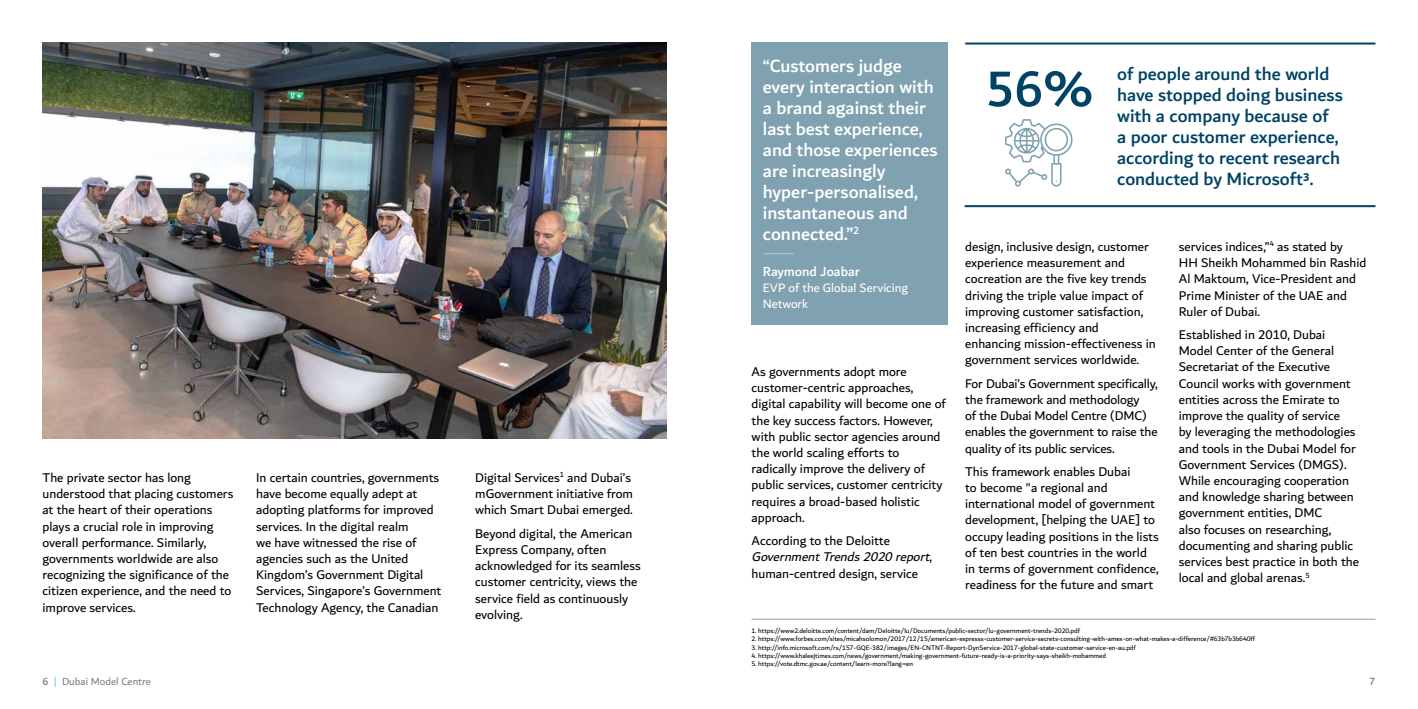
<style>
.page{position:relative;width:1418px;height:709px;background:#fff}
.page>*{position:absolute;margin:0;border:0;box-sizing:border-box;transform-origin:0 0}
.t1{font:500 53.2px "Dubai";color:#014364}
.t2{font:500 19px/21px "Dubai";color:#fff}
.t3{font:500 19px/21px "Dubai";color:#014364}
.t4{font:500 14px "Dubai";color:#fff}
.t5{font:13.5px/16.2px "Dubai";color:#000}
.t6{font:13px/15.6px "Dubai";color:#fff}
.t7{font:11px "Dubai";color:#808285}
.t8{font:500 11px "Dubai";color:#808285}
.t9{font:7px "Dubai";color:#000}
.s1{font-style:italic}
.s2{font-weight:500}
.s3{color:#65bfe8}
</style>
<div class="page">
<div style="left:751px;top:43px;width:196px;height:282px;background:#7fa1b0"></div>
<hr style="left:751px;top:619px;width:624px;height:1px;background:#9b999c">
<hr style="left:763px;top:253px;width:30px;height:1px;background:#b1d3ef">
<hr style="left:965px;top:43px;width:410px;height:2px;background:#014364">
<hr style="left:964px;top:205px;width:411px;height:2px;background:#014364">
<svg style="left:1005px;top:119px;width:67px;height:67px"></svg>
<img style="left:43px;top:43px;width:623px;height:396px">
<p class="t5" style="left:43px;top:469px;width:192px">The private sector has long understood that placing customers at the heart of their operations plays a crucial role in improving overall performance. Similarly, governments worldwide are also recognizing the significance of the citizen experience, and the need to improve services.</p>
<p class="t5" style="left:256px;top:469px;width:187px">In certain countries, governments have become equally adept at adopting platforms for improved services. In the digital realm<br>we have witnessed the rise of agencies such as the United<br>Kingdom’s Government Digital<br>Services, Singapore’s Government<br>Technology Agency, the Canadian</p>
<p class="t5" style="left:475px;top:469px;width:159px">Digital Services<sup>1</sup> and Dubai’s mGovernment initiative from which Smart Dubai emerged.</p>
<p class="t5" style="left:475px;top:525px;width:167px">Beyond digital, the American<br>Express Company, often acknowledged for its seamless customer centricity, views the service field as continuously evolving.</p>
<h2 class="t2" style="left:763px;top:55px;width:176px">“Customers judge every interaction with a brand against their last best experience, and those experiences are increasingly hyper-personalised, instantaneous and connected.”<sup>2</sup></h2>
<p class="t4" style="left:763px;top:263px;width:99px">Raymond Joabar</p>
<p class="t6" style="left:763px;top:280px;width:146px">EVP of the Global Servicing<br>Network</p>
<h2 class="t3" style="left:1117px;top:63px;width:227px">of people around the world have stopped doing business with a company because of<br>a poor customer experience, according to recent research conducted by Microsoft3.</h2>
<h1 class="t1" style="left:985px;top:57px;width:109px">56%</h1>
<p class="t5" style="left:1178px;top:238px;width:189px">services indices,”<sup>4</sup> as stated by<br>HH Sheikh Mohammed bin Rashid<br>Al Maktoum, Vice-President and<br>Prime Minister of the UAE and<br>Ruler of Dubai.</p>
<p class="t5" style="left:1178px;top:326px;width:182px">Established in 2010, Dubai<br>Model Center of the General<br>Secretariat of the Executive<br>Council works with government entities across the Emirate to improve the quality of service<br>by leveraging the methodologies and tools in the Dubai Model for<br>Government Services (DMGS).<br>While encouraging cooperation and knowledge sharing between government entities, DMC<br>also focuses on researching, documenting and sharing public services best practice in both the local and global arenas.<sup>5</sup></p>
<p class="t5" style="left:965px;top:238px;width:192px">design, inclusive design, customer experience measurement and cocreation are the five key trends driving the triple value impact of improving customer satisfaction, increasing efficiency and enhancing mission-effectiveness in government services worldwide.</p>
<p class="t5" style="left:965px;top:375px;width:194px">For Dubai’s Government specifically, the framework and methodology<br>of the Dubai Model Centre (DMC) enables the government to raise the quality of its public services.</p>
<p class="t5" style="left:965px;top:463px;width:195px">This framework enables Dubai<br>to become "a regional and international model of government development, [helping the UAE] to occupy leading positions in the lists of ten best countries in the world in terms of government confidence, readiness for the future and smart</p>
<p class="t9" style="left:751px;top:626px;width:330px">1. https://www2.deloitte.com/content/dam/Deloitte/lu/Documents/public-sector/lu-government-trends-2020.pdf</p>
<p class="t9" style="left:751px;top:634px;width:505px">2. https://www.forbes.com/sites/micahsolomon/2017/12/15/american-expresss-customer-service-secrets-consulting-with-amex-on-what-makes-a-difference/#63b7b3b640ff</p>
<p class="t9" style="left:751px;top:643px;width:386px">3. http://info.microsoft.com/rs/157-GQE-382/images/EN-CNTNT-Report-DynService-2017-global-state-customer-service-en-au.pdf</p>
<p class="t9" style="left:751px;top:651px;width:356px">4. https://www.khaleejtimes.com/news/government/making-government-future-ready-is-a-priority-says-sheikh-mohammed</p>
<p class="t9" style="left:751px;top:660px;width:163px">5. https://vote.dtmc.gov.ae/content/learn-more?lang=en</p>
<p class="t5" style="left:751px;top:363px;width:196px">As governments adopt more customer-centric approaches, digital capability will become one of the key success factors. However, with public sector agencies around the world scaling efforts to radically improve the delivery of public services, customer centricity requires a broad-based holistic approach.</p>
<p class="t5" style="left:751px;top:532px;width:184px">According to the Deloitte<br><span class="s1">GovernmentTrends2020report</span>, human-centred design, service</p>
<p class="t7" style="left:43px;top:674px;width:110px"><span class="s2">6</span> <span class="s3">|</span> Dubai Model Centre</p>
<p class="t8" style="left:1369px;top:674px;width:7px">7</p>
</div>
